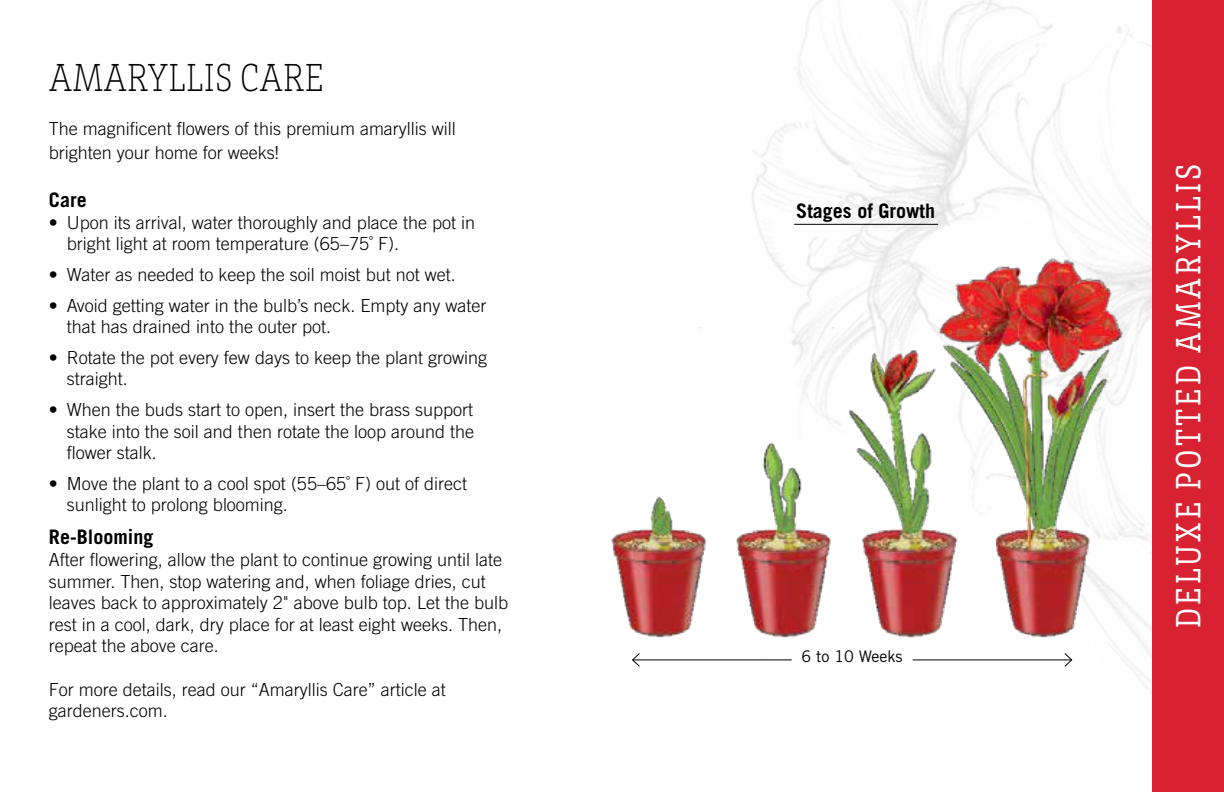
<style>
.page{position:relative;width:1224px;height:792px;background:#fff}
.page>*{position:absolute;margin:0;border:0;box-sizing:border-box;transform-origin:0 0}
.t1{font:200 condensed 40px "Brix Slab";letter-spacing:.015em;color:#000}
.t2{font:condensed 36px "Brix Slab";letter-spacing:.09em;color:#fff}
.t3{font:700 20px "Trade Gothic LT Std";color:#000}
.t4{font:300 18px/21.6px "Trade Gothic LT Std";color:#000}
.t5{font:16px "Trade Gothic LT Std";color:#000}
</style>
<div class="page">
<img style="left:696px;top:0;width:456px;height:694px">
<div style="left:1153px;top:0;width:71px;height:792px;background:#d82231"></div>
<hr style="left:633px;top:659px;width:159px;height:1px;background:#000">
<svg style="left:632px;top:653px;width:9px;height:14px"></svg>
<hr style="left:913px;top:659px;width:159px;height:1px;background:#000">
<svg style="left:1063px;top:652px;width:10px;height:16px"></svg>
<img style="left:611px;top:239px;width:521px;height:408px">
<hr style="left:794px;top:224px;width:144px;height:1px;background:#000">
<h1 class="t1" style="left:49px;top:52px;width:276px">AMARYLLIS CARE</h1>
<p class="t4" style="left:49px;top:117px;width:408px;line-height:24px">The magnificent flowers of this premium amaryllis will brighten your home for weeks!</p>
<p class="t3" style="left:49px;top:188px;width:39px">Care</p>
<p class="t4" style="left:67px;top:211px;width:410px;text-indent:-18px">• Upon its arrival, water thoroughly and place the pot in bright light at room temperature (65–75˚ F).</p>
<p class="t4" style="left:49px;top:264px;width:408px">• Water as needed to keep the soil moist but not wet.</p>
<p class="t4" style="left:67px;top:294px;width:421px;text-indent:-18px">• Avoid getting water in the bulb’s neck. Empty any water that has drained into the outer pot.</p>
<p class="t4" style="left:67px;top:346px;width:422px;text-indent:-18px">• Rotate the pot every few days to keep the plant growing straight.</p>
<p class="t4" style="left:67px;top:399px;width:409px;text-align:justify;text-indent:-18px">• When the buds start to open, insert the brass support stake into the soil and then rotate the loop around the flower stalk.</p>
<p class="t4" style="left:67px;top:472px;width:402px;text-indent:-18px">• Move the plant to a cool spot (55–65˚ F) out of direct sunlight to prolong blooming.</p>
<p class="t3" style="left:49px;top:525px;width:106px">Re-Blooming</p>
<p class="t4" style="left:49px;top:549px;width:461px">After flowering, allow the plant to continue growing until late summer. Then, stop watering and, when foliage dries, cut leaves back to approximately 2" above bulb top. Let the bulb rest in a cool, dark, dry place for at least eight weeks. Then, repeat the above care.</p>
<p class="t4" style="left:49px;top:678px;width:398px">For more details, read our “Amaryllis Care” article at gardeners.com.</p>
<p class="t3" style="left:796px;top:199px;width:140px">Stages of Growth</p>
<p class="t5" style="left:802px;top:647px;width:103px">6 to 10 Weeks</p>
<h2 class="t2" style="left:1165px;top:628px;width:466px;rotate:-90deg">DELUXE POTTED AMARYLLIS</h2>
</div>
